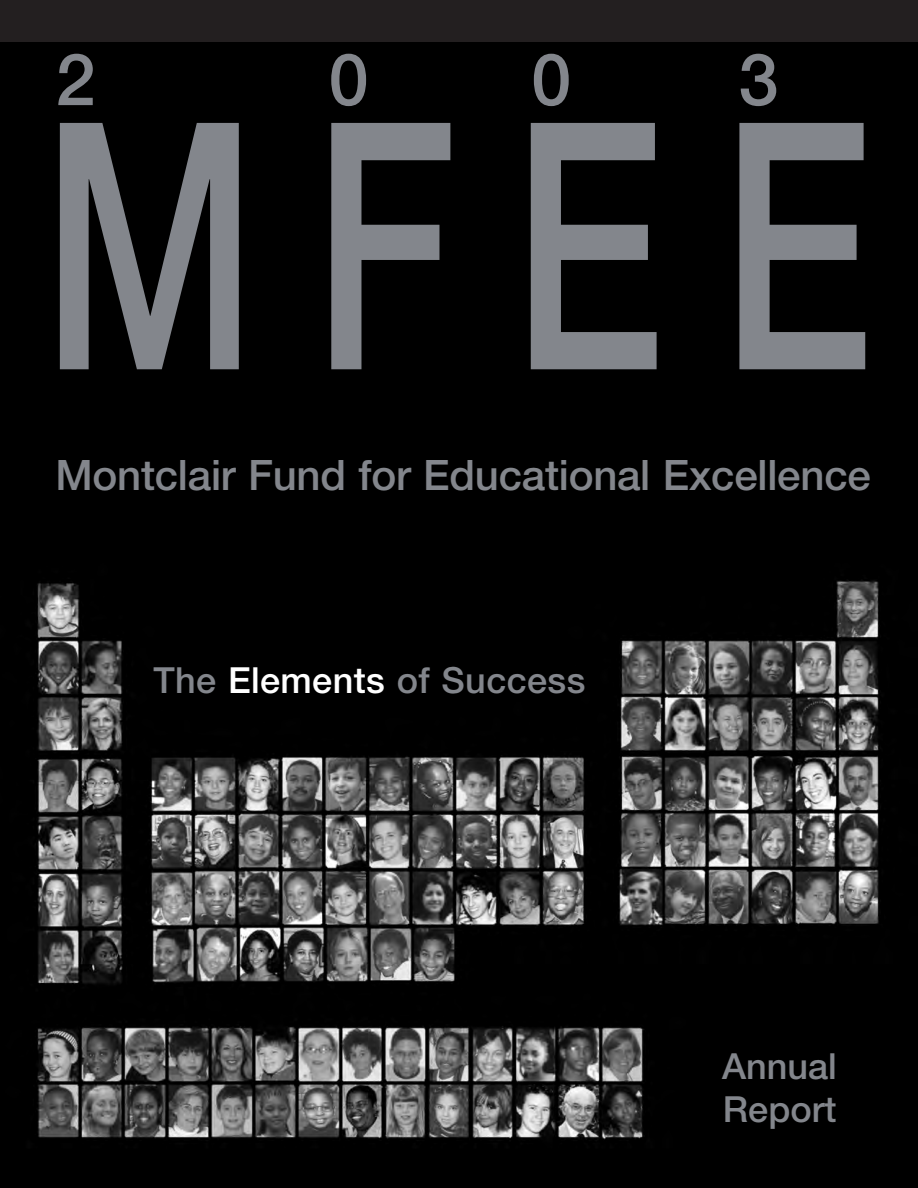
<style>
.page{position:relative;width:918px;height:1188px;background:#231f20}
.page>*{position:absolute;margin:0;border:0;box-sizing:border-box;transform-origin:0 0}
.t1{font:500 345px "Helvetica Neue";color:#83868c;scale:.7 1}
.t2{font:500 72px "Helvetica Neue";color:#83868c}
.t3{font:500 42px "Helvetica Neue";letter-spacing:-.005em;color:#83868c}
.t4{font:500 36px/43.2px "Helvetica Neue";letter-spacing:.01em;color:#83868c}
.s1{color:#fff}
</style>
<div class="page">
<img style="left:0;top:43px;width:918px;height:1145px">
<h2 class="t2" style="left:56px;top:54px;width:42px">2</h2>
<h2 class="t2" style="left:329px;top:54px;width:42px">0</h2>
<h2 class="t2" style="left:531px;top:54px;width:42px">0</h2>
<h2 class="t2" style="left:738px;top:54px;width:42px">3</h2>
<h1 class="t1" style="left:42px;top:123px;width:1189px">MFEE</h1>
<p class="t3" style="left:56px;top:460px;width:817px">Montclair Fund for Educational Excellence</p>
<p class="t4" style="left:153px;top:662px;width:433px">The <span class="s1">Elements</span> of Success</p>
<p class="t4" style="left:722px;top:1048px;width:116px">Annual<br>Report</p>
</div>
